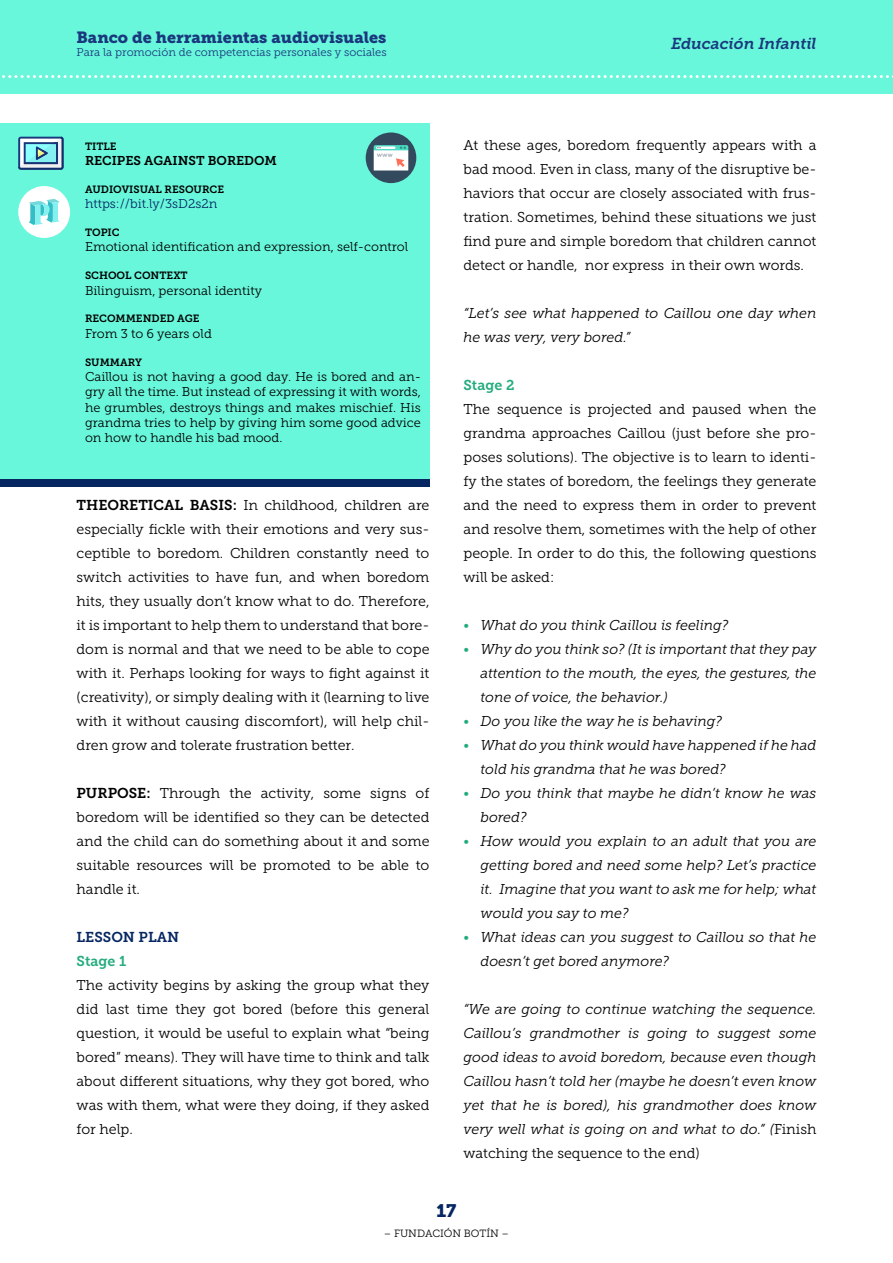
<style>
.page{position:relative;width:893px;height:1263px;background:#fff}
.page>*{position:absolute;margin:0;border:0;box-sizing:border-box;transform-origin:0 0}
.t1{font:18px "Museo Slab 900";color:#052661}
.t2{font:16.2px "Museo Slab 900";color:#1a387d}
.t3{font:italic 15.75px "Museo Slab 700";letter-spacing:-.005em;color:#1a387d}
.t4{font:14.25px/24px "Museo Slab 300";color:#000;text-align:justify}
.List_Paragraph{font:italic 14.25px/24px "Museo Slab 300";color:#000}
.t5{font:14.25px "Museo Slab 700";color:#24ac7e}
.t6{font:14.25px "Museo Slab 700";color:#052661}
.t7{font:12.75px/15.3px "Museo Slab 300";color:#000;text-align:justify}
.t8{font:12.75px "Museo Slab 300";color:#052661}
.t9{font:12.75px "Museo Slab 700";color:#000}
.t10{font:11.25px "Museo Slab 300";color:#1a387d}
.t11{font:10.5px "Museo Slab 700";color:#000}
.t12{font:10.5px "Museo Slab 300";color:#000}
.s1{font-family:"Museo Slab 700"}
.s2{font-style:normal;color:#24ac7e}
.s3{font-style:normal}
</style>
<div class="page">
<div style="left:0;top:0;width:893px;height:94px;background:#69f7db"></div>
<svg style="left:2px;top:75px;width:891px;height:3px"></svg>
<div style="left:0;top:123px;width:429px;height:356px;background:#69f7db"></div>
<div style="left:0;top:479px;width:429px;height:7px;background:#052661"></div>
<div style="left:366px;top:132px;width:50px;height:51px;background:#334a5e;border-radius:50%"></div>
<svg style="left:374px;top:145px;width:34px;height:25px"></svg>
<svg style="left:18px;top:137px;width:46px;height:33px;background:#7fadc3"></svg>
<div style="left:18px;top:186px;width:52px;height:52px;background:#fff;border-radius:50%"></div>
<svg style="left:29px;top:199px;width:31px;height:26px"></svg>
<p class="t2" style="left:77px;top:28px;width:311px">Banco de herramientas audiovisuales</p>
<p class="t10" style="left:77px;top:46px;width:312px">Para la promoción de competencias personales y sociales</p>
<p class="t11" style="left:85px;top:140px;width:33px">TITLE</p>
<p class="t9" style="left:85px;top:153px;width:193px">RECIPES AGAINST BOREDOM</p>
<p class="t11" style="left:85px;top:183px;width:141px">AUDIOVISUAL RESOURCE</p>
<p class="t8" style="left:85px;top:197px;width:134px">https://bit.ly/3sD2s2n</p>
<p class="t11" style="left:85px;top:226px;width:36px">TOPIC</p>
<p class="t7" style="left:85px;top:239px;width:325px">Emotional identification and expression, self-control</p>
<p class="t11" style="left:85px;top:270px;width:104px">SCHOOL CONTEXT</p>
<p class="t7" style="left:85px;top:283px;width:178px">Bilinguism, personal identity</p>
<p class="t11" style="left:85px;top:313px;width:116px">RECOMMENDED AGE</p>
<p class="t7" style="left:85px;top:326px;width:128px">From 3 to 6 years old</p>
<p class="t11" style="left:85px;top:356px;width:59px">SUMMARY</p>
<p class="t7" style="left:85px;top:369px;width:337px">Caillou is not having a good day. He is bored and an&shy;gry all the time. But instead of expressing it with words, he grumbles, destroys things and makes mischief. His grandma tries to help by giving him some good advice on how to handle his bad mood.</p>
<p class="t4" style="left:77px;top:493px;width:354px"><span class="s1">THEORETICAL BASIS:</span> In childhood, children are especially fickle with their emotions and very sus&shy;ceptible to boredom. Children constantly need to switch activities to have fun, and when boredom hits, they usually don’t know what to do. Therefore, it is important to help them to understand that bore&shy;dom is normal and that we need to be able to cope with it. Perhaps looking for ways to fight against it (creativity), or simply dealing with it (learning to live with it without causing discomfort), will help chil&shy;dren grow and tolerate frustration better.</p>
<p class="t4" style="left:77px;top:781px;width:354px"><span class="s1">PURPOSE:</span> Through the activity, some signs of boredom will be identified so they can be detected and the child can do something about it and some suitable resources will be promoted to be able to handle it.</p>
<p class="t6" style="left:77px;top:929px;width:104px">LESSON PLAN</p>
<p class="t5" style="left:77px;top:953px;width:51px">Stage 1</p>
<p class="t4" style="left:77px;top:973px;width:354px">The activity begins by asking the group what they did last time they got bored (before this general question, it would be useful to explain what “being bored” means). They will have time to think and talk about different situations, why they got bored, who was with them, what were they doing, if they asked for help.</p>
<p class="t3" style="left:671px;top:34px;width:147px">Educación Infantil</p>
<p class="t4" style="left:463px;top:133px;width:354px">At these ages, boredom frequently appears with a bad mood. Even in class, many of the disruptive be&shy;haviors that occur are closely associated with frus&shy;tration. Sometimes, behind these situations we just find pure and simple boredom that children cannot detect or handle, nor express in their own words.</p>
<p class="List_Paragraph" style="left:463px;top:301px;width:354px">“Let’s see what happened to Caillou one day when he was very, very bored.”</p>
<p class="t5" style="left:463px;top:377px;width:53px">Stage 2</p>
<p class="t4" style="left:463px;top:397px;width:354px">The sequence is projected and paused when the grandma approaches Caillou (just before she pro&shy;poses solutions). The objective is to learn to identi&shy;fy the states of boredom, the feelings they generate and the need to express them in order to prevent and resolve them, sometimes with the help of other people. In order to do this, the following questions will be asked:</p>
<p class="List_Paragraph" style="left:463px;top:613px;width:266px"><span class="s2">•</span> What do you think Caillou is feeling?</p>
<p class="List_Paragraph" style="left:480px;top:637px;width:337px;text-align:justify;text-indent:-17px"><span class="s2">•</span> Why do you think so? (It is important that they pay attention to the mouth, the eyes, the gestures, the tone of voice, the behavior.)</p>
<p class="List_Paragraph" style="left:463px;top:709px;width:260px"><span class="s2">•</span> Do you like the way he is behaving?</p>
<p class="List_Paragraph" style="left:480px;top:733px;width:337px;text-indent:-17px"><span class="s2">•</span> What do you think would have happened if he had told his grandma that he was bored?</p>
<p class="List_Paragraph" style="left:480px;top:781px;width:337px;text-indent:-17px"><span class="s2">•</span> Do you think that maybe he didn’t know he was bored?</p>
<p class="List_Paragraph" style="left:480px;top:829px;width:337px;text-align:justify;text-indent:-17px"><span class="s2">•</span> How would you explain to an adult that you are getting bored and need some help? Let’s practice it. Imagine that you want to ask me for help; what would you say to me?</p>
<p class="List_Paragraph" style="left:480px;top:925px;width:337px;text-indent:-17px"><span class="s2">•</span> What ideas can you suggest to Caillou so that he doesn’t get bored anymore?</p>
<p class="List_Paragraph" style="left:463px;top:997px;width:354px;text-align:justify">“We are going to continue watching the sequence.<br>Caillou’s grandmother is going to suggest some good ideas to avoid boredom, because even though Caillou hasn’t told her (maybe he doesn’t even know yet that he is bored), his grandmother does know very well what is going on and what to do.” (<span class="s3">Finish watching the sequence to the end)</span></p>
<p class="t1" style="left:436px;top:1201px;width:21px">17</p>
<p class="t12" style="left:384px;top:1227px;width:127px">– FUNDACIÓN BOTÍN –</p>
</div>
